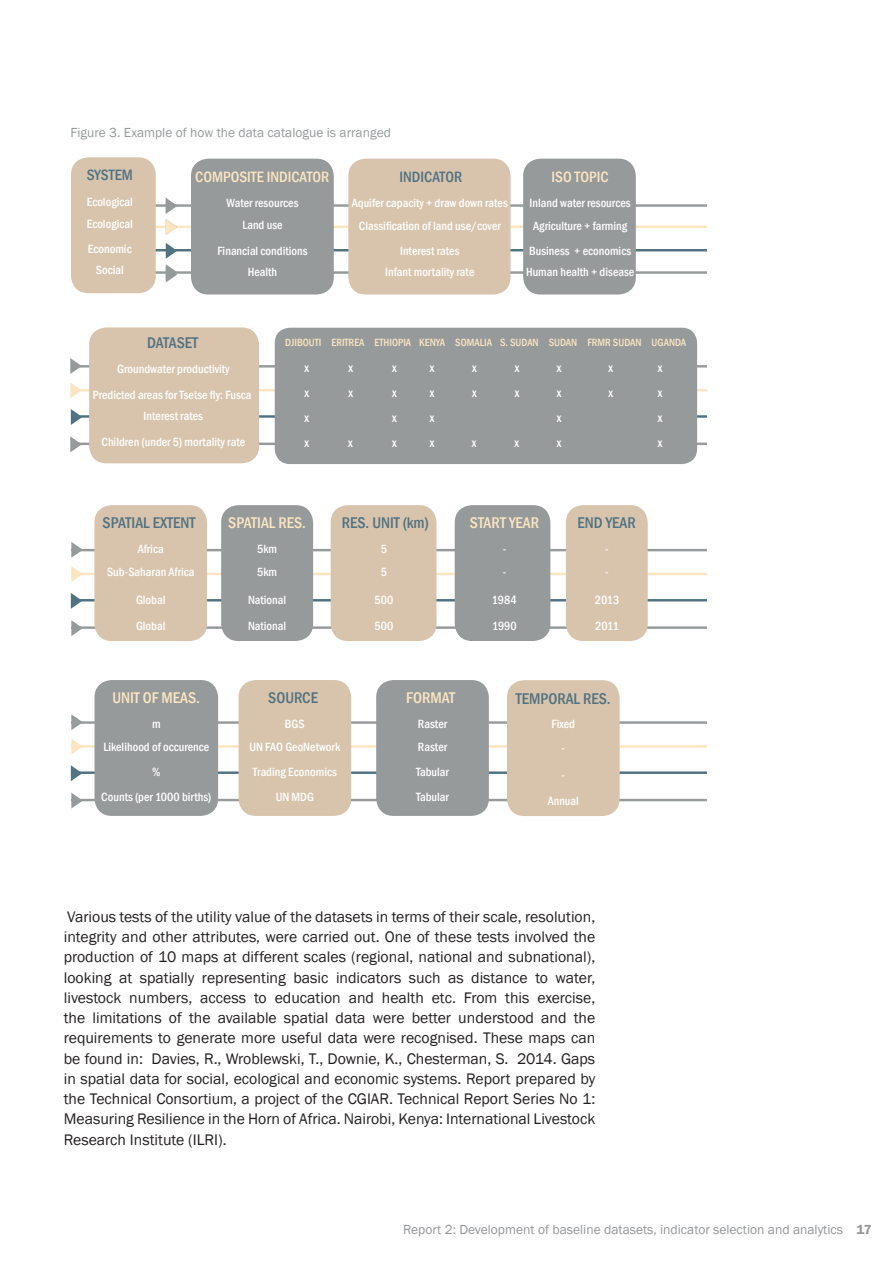
<style>
.page{position:relative;width:893px;height:1263px;background:#fff}
.page>*{position:absolute;margin:0;border:0;box-sizing:border-box;transform-origin:0 0}
.t1{font:500 condensed 15.9px "Franklin Gothic";color:#507282}
.t2{font:500 condensed 15.9px "Franklin Gothic";color:#fce6c1}
.t3{font:15.75px/20.2px "Franklin Gothic";color:#231f20;text-align:justify}
.t4{font:500 condensed 15.45px "Franklin Gothic";color:#fce6c1}
.t5{font:500 condensed 15.45px "Franklin Gothic";color:#507282}
.t6{font:13.5px "Franklin Gothic";color:#939598}
.t7{font:13.5px "Franklin Gothic";color:#969a9b}
.t8{font:500 condensed 12.9px/26px "Franklin Gothic";color:#fff}
.t9{font:500 condensed 12.3px/23.7px "Franklin Gothic";color:#fff;text-align:center}
.t10{font:500 condensed 12.3px/26.2px "Franklin Gothic";letter-spacing:-.025em;color:#fff}
.t11{font:500 condensed 10.8px "Franklin Gothic";color:#fce6c1}
.s1{font-weight:600}
</style>
<div class="page">
<hr style="left:71px;top:721px;width:636px;height:3px;background:#969a9b">
<hr style="left:71px;top:745px;width:636px;height:3px;background:#fce6c1">
<hr style="left:71px;top:771px;width:636px;height:3px;background:#507282">
<hr style="left:71px;top:799px;width:636px;height:2px;background:#969a9b">
<svg style="left:71px;top:714px;width:12px;height:16px"></svg>
<svg style="left:71px;top:739px;width:12px;height:15px"></svg>
<svg style="left:71px;top:765px;width:11px;height:16px"></svg>
<svg style="left:71px;top:793px;width:12px;height:15px"></svg>
<hr style="left:71px;top:365px;width:636px;height:3px;background:#969a9b">
<hr style="left:71px;top:389px;width:636px;height:2px;background:#fce6c1">
<hr style="left:71px;top:415px;width:636px;height:3px;background:#507282">
<hr style="left:71px;top:443px;width:636px;height:2px;background:#969a9b">
<svg style="left:70px;top:358px;width:12px;height:16px"></svg>
<svg style="left:70px;top:382px;width:12px;height:16px"></svg>
<svg style="left:71px;top:409px;width:11px;height:16px"></svg>
<svg style="left:70px;top:436px;width:12px;height:16px"></svg>
<hr style="left:71px;top:549px;width:636px;height:2px;background:#969a9b">
<hr style="left:71px;top:573px;width:636px;height:2px;background:#fce6c1">
<hr style="left:71px;top:599px;width:636px;height:2px;background:#507282">
<hr style="left:71px;top:626px;width:636px;height:3px;background:#969a9b">
<div style="left:94px;top:505px;width:113px;height:136px;background:#d8c4ac;border-radius:17px"></div>
<div style="left:221px;top:505px;width:92px;height:136px;background:#969a9b;border-radius:17px"></div>
<div style="left:331px;top:505px;width:105px;height:136px;background:#d8c4ac;border-radius:17px"></div>
<div style="left:455px;top:505px;width:95px;height:136px;background:#969a9b;border-radius:17px"></div>
<div style="left:566px;top:505px;width:82px;height:136px;background:#d8c4ac;border-radius:17px"></div>
<svg style="left:71px;top:542px;width:12px;height:16px"></svg>
<svg style="left:71px;top:566px;width:12px;height:16px"></svg>
<svg style="left:71px;top:593px;width:11px;height:16px"></svg>
<svg style="left:71px;top:620px;width:12px;height:16px"></svg>
<div style="left:507px;top:680px;width:113px;height:136px;background:#d8c4ac;border-radius:17px"></div>
<div style="left:95px;top:680px;width:123px;height:136px;background:#969a9b;border-radius:17px"></div>
<div style="left:239px;top:680px;width:112px;height:136px;background:#d8c4ac;border-radius:17px"></div>
<div style="left:376px;top:680px;width:113px;height:136px;background:#969a9b;border-radius:17px"></div>
<hr style="left:153px;top:204px;width:554px;height:3px;background:#969a9b">
<hr style="left:153px;top:226px;width:554px;height:2px;background:#fce6c1">
<hr style="left:153px;top:249px;width:554px;height:2px;background:#507282">
<hr style="left:153px;top:271px;width:554px;height:3px;background:#969a9b">
<div style="left:71px;top:157px;width:85px;height:136px;background:#d8c4ac;border-radius:17px"></div>
<div style="left:191px;top:159px;width:143px;height:136px;background:#969a9b;border-radius:17px"></div>
<div style="left:348px;top:159px;width:163px;height:136px;background:#d8c4ac;border-radius:17px"></div>
<div style="left:523px;top:159px;width:113px;height:136px;background:#969a9b;border-radius:17px"></div>
<div style="left:89px;top:327px;width:170px;height:136px;background:#d8c4ac;border-radius:17px"></div>
<div style="left:275px;top:328px;width:422px;height:136px;background:#969a9b;border-radius:15px"></div>
<svg style="left:166px;top:198px;width:11px;height:37px"></svg>
<svg style="left:166px;top:243px;width:11px;height:40px"></svg>
<p class="t7" style="left:71px;top:124px;width:322px">Figure 3. Example of how the data catalogue is arranged</p>
<p class="t5" style="left:87px;top:165px;width:48px">SYSTEM</p>
<p class="t9" style="left:87px;top:191px;width:48px;line-height:21.9px;text-align:left">Ecological<br>Ecological</p>
<p class="t9" style="left:88px;top:239px;width:45px;line-height:21px">Economic<br>Social</p>
<p class="t4" style="left:195px;top:166px;width:136px">COMPOSITE INDICATOR</p>
<p class="t9" style="left:227px;top:192px;width:73px;line-height:21.9px">Water resources<br>Land use</p>
<p class="t9" style="left:217px;top:240px;width:92px;line-height:21px">Financial conditions<br>Health</p>
<p class="t5" style="left:400px;top:166px;width:64px">INDICATOR</p>
<p class="t9" style="left:352px;top:192px;width:158px;line-height:22.8px">Aquifer capacity + draw down rates<br>Classification of land use/cover</p>
<p class="t9" style="left:385px;top:239px;width:91px;line-height:21.9px">Interest rates<br>Infant mortality rate</p>
<p class="t4" style="left:551px;top:166px;width:58px">ISO TOPIC</p>
<p class="t9" style="left:529px;top:192px;width:103px;line-height:22.8px;text-align:left">Inland water resources<br>Agriculture + farming</p>
<p class="t9" style="left:526px;top:239px;width:110px;line-height:21.9px;text-align:left">Business + economics<br>Human health + disease</p>
<p class="t1" style="left:147px;top:332px;width:53px">DATASET</p>
<p class="t9" style="left:93px;top:356px;width:160px;line-height:25.3px">Groundwater productivity<br>Predicted areas for Tsetse fly: Fusca</p>
<p class="t9" style="left:102px;top:402px;width:145px;line-height:26.2px">Interest rates<br>Children (under 5) mortality rate</p>
<p class="t11" style="left:285px;top:336px;width:402px">DJIBOUTI ERITREA ETHIOPIA KENYA SOMALIA S. SUDAN SUDAN FRMR SUDAN UGANDA</p>
<p class="t8" style="left:658px;top:355px;width:6px">x</p>
<p class="t8" style="left:304px;top:355px;width:6px">x</p>
<p class="t8" style="left:348px;top:355px;width:6px">x</p>
<p class="t8" style="left:392px;top:355px;width:6px">x</p>
<p class="t8" style="left:430px;top:355px;width:6px">x</p>
<p class="t8" style="left:472px;top:355px;width:6px">x</p>
<p class="t8" style="left:515px;top:355px;width:6px">x</p>
<p class="t8" style="left:557px;top:355px;width:6px">x</p>
<p class="t8" style="left:608px;top:355px;width:6px">x</p>
<p class="t8" style="left:304px;top:379px;width:6px">x x</p>
<p class="t8" style="left:348px;top:379px;width:6px">x</p>
<p class="t8" style="left:392px;top:379px;width:6px">x</p>
<p class="t8" style="left:430px;top:379px;width:6px">x</p>
<p class="t8" style="left:472px;top:379px;width:6px">x</p>
<p class="t8" style="left:515px;top:379px;width:6px">x</p>
<p class="t8" style="left:557px;top:379px;width:6px">x</p>
<p class="t8" style="left:608px;top:379px;width:6px">x</p>
<p class="t8" style="left:658px;top:379px;width:6px">x</p>
<p class="t8" style="left:392px;top:405px;width:6px">x</p>
<p class="t8" style="left:557px;top:405px;width:6px">x</p>
<p class="t8" style="left:658px;top:405px;width:6px">x</p>
<p class="t8" style="left:557px;top:429px;width:6px">x</p>
<p class="t8" style="left:430px;top:405px;width:6px">x</p>
<p class="t8" style="left:304px;top:429px;width:6px">x</p>
<p class="t8" style="left:658px;top:429px;width:6px">x</p>
<p class="t8" style="left:348px;top:429px;width:6px">x</p>
<p class="t8" style="left:392px;top:429px;width:6px">x</p>
<p class="t8" style="left:430px;top:429px;width:6px">x</p>
<p class="t8" style="left:472px;top:429px;width:6px">x</p>
<p class="t8" style="left:515px;top:429px;width:6px">x</p>
<p class="t1" style="left:103px;top:513px;width:94px">SPATIAL EXTENT</p>
<p class="t9" style="left:107px;top:537px;width:89px">Africa<br>Sub-Saharan Africa</p>
<p class="t9" style="left:136px;top:586px;width:31px;line-height:26.2px;text-align:left">Global<br>Global</p>
<p class="t2" style="left:228px;top:513px;width:79px">SPATIAL RES.</p>
<p class="t9" style="left:257px;top:537px;width:22px;text-align:left">5km<br>5km</p>
<p class="t9" style="left:248px;top:586px;width:40px;line-height:26.2px;text-align:left">National<br>National</p>
<p class="t1" style="left:342px;top:513px;width:89px">RES. UNIT (km)</p>
<p class="t9" style="left:381px;top:537px;width:8px;text-align:left">5<br>5</p>
<p class="t9" style="left:375px;top:586px;width:20px;line-height:26.2px;text-align:left">500<br>500</p>
<p class="t2" style="left:470px;top:513px;width:71px">START YEAR</p>
<p class="t9" style="left:503px;top:537px;width:5px;text-align:left">- -</p>
<p class="t9" style="left:492px;top:586px;width:26px;line-height:26.2px;text-align:left">1984<br>1990</p>
<p class="t1" style="left:578px;top:513px;width:60px">END YEAR</p>
<p class="t9" style="left:605px;top:537px;width:5px;text-align:left">- -</p>
<p class="t10" style="left:595px;top:586px;width:26px">2013<br>2011</p>
<p class="t2" style="left:112px;top:688px;width:89px">UNIT OF MEAS.</p>
<p class="t9" style="left:101px;top:711px;width:112px;line-height:24.3px">m<br>Likelihood of occurence %<br>Counts (per 1000 births)</p>
<p class="t1" style="left:268px;top:688px;width:51px">SOURCE</p>
<p class="t9" style="left:249px;top:711px;width:92px;line-height:24.6px">BGS<br>UN FAO GeoNetwork<br>Trading Economics<br>UN MDG</p>
<p class="t2" style="left:406px;top:688px;width:50px">FORMAT</p>
<p class="t9" style="left:416px;top:711px;width:34px;line-height:24.6px;text-align:left">Raster<br>Raster<br>Tabular<br>Tabular</p>
<p class="t1" style="left:516px;top:688px;width:96px">TEMPORAL RES.</p>
<p class="t9" style="left:551px;top:712px;width:25px">Fixed -</p>
<p class="t9" style="left:548px;top:761px;width:33px;line-height:26.2px">-<br>Annual</p>
<p class="t3" style="left:64px;top:907px;width:533px">Various tests of the utility value of the datasets in terms of their scale, resolution, integrity and other attributes, were carried out. One of these tests involved the production of 10 maps at different scales (regional, national and subnational), looking at spatially representing basic indicators such as distance to water, livestock numbers, access to education and health etc. From this exercise, the limitations of the available spatial data were better understood and the requirements to generate more useful data were recognised. These maps can be found in: Davies, R., Wroblewski, T., Downie, K., Chesterman, S. 2014. Gaps in spatial data for social, ecological and economic systems. Report prepared by the Technical Consortium, a project of the CGIAR. Technical Report Series No 1:<br>Measuring Resilience in the Horn of Africa. Nairobi, Kenya: International Livestock Research Institute (ILRI).</p>
<p class="t6" style="left:403px;top:1221px;width:470px">Report 2: Development of baseline datasets, indicator selection and analytics <span class="s1">17</span></p>
</div>
